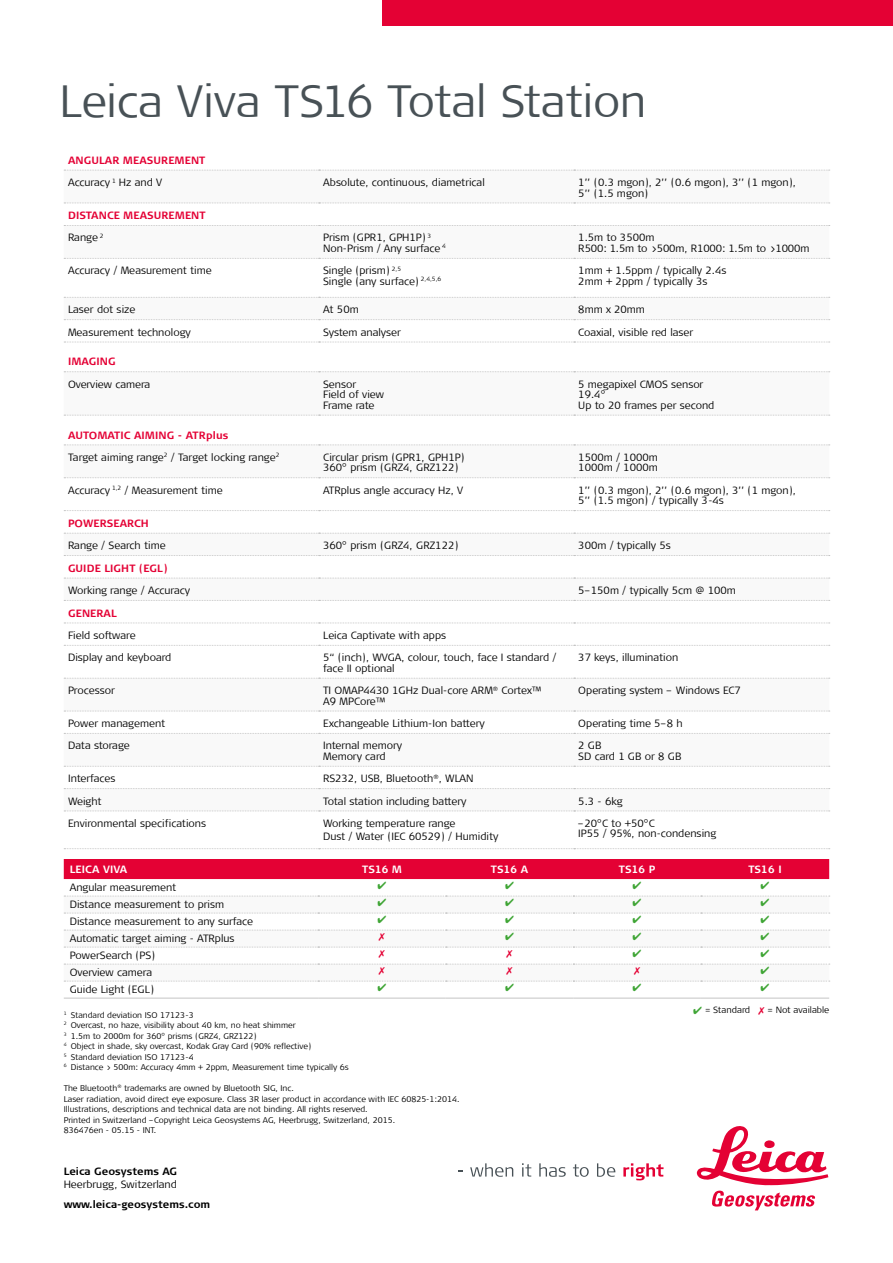
<style>
.page{position:relative;width:893px;height:1263px;background:#fff}
.page>*{position:absolute;margin:0;border:0;box-sizing:border-box;transform-origin:0 0}
.t1{font:300 45px "Signa Column";letter-spacing:-.01em;color:#485156}
.t2{font:300 10.5px/10.5px "Signa Column";color:#000}
.t3{font:700 10.5px/22.4px "Signa Column";letter-spacing:.01em;color:#e40134}
.t4{font:700 10.5px "Signa Column";color:#000}
.t5{font:700 10.5px "Signa Column";letter-spacing:.01em;color:#fff}
.t6{font:300 9px "Signa Column";color:#000}
.t7{font:300 8.25px/10.5px "Signa Column";color:#000}
.s1{font-weight:300;color:#000}
.s2{font-weight:700;color:#e40134}
.s3{color:#3fa535}
.s4{color:#e40134}
</style>
<div class="page">
<svg style="left:470px;top:1163px;width:43px;height:14px"></svg>
<svg style="left:522px;top:1163px;width:9px;height:13px"></svg>
<svg style="left:539px;top:1163px;width:27px;height:14px"></svg>
<svg style="left:573px;top:1164px;width:16px;height:13px"></svg>
<svg style="left:597px;top:1163px;width:18px;height:14px"></svg>
<svg style="left:623px;top:1163px;width:40px;height:17px"></svg>
<svg style="left:697px;top:1126px;width:131px;height:84px"></svg>
<div style="left:383px;top:0;width:510px;height:26px;background:#e40134"></div>
<svg style="left:64px;top:296px;width:765px;height:516px"></svg>
<svg style="left:64px;top:170px;width:766px;height:1px"></svg>
<svg style="left:64px;top:578px;width:766px;height:1px"></svg>
<svg style="left:64px;top:600px;width:766px;height:1px"></svg>
<svg style="left:64px;top:623px;width:766px;height:1px"></svg>
<svg style="left:64px;top:645px;width:766px;height:1px"></svg>
<svg style="left:64px;top:678px;width:766px;height:1px"></svg>
<svg style="left:64px;top:711px;width:766px;height:1px"></svg>
<svg style="left:64px;top:733px;width:766px;height:1px"></svg>
<svg style="left:64px;top:766px;width:766px;height:1px"></svg>
<svg style="left:64px;top:788px;width:766px;height:1px"></svg>
<svg style="left:64px;top:810px;width:766px;height:1px"></svg>
<svg style="left:64px;top:203px;width:766px;height:1px"></svg>
<svg style="left:64px;top:225px;width:766px;height:1px"></svg>
<svg style="left:64px;top:342px;width:766px;height:1px"></svg>
<svg style="left:64px;top:415px;width:766px;height:1px"></svg>
<svg style="left:64px;top:444px;width:766px;height:1px"></svg>
<svg style="left:64px;top:258px;width:766px;height:1px"></svg>
<svg style="left:64px;top:297px;width:766px;height:1px"></svg>
<svg style="left:64px;top:477px;width:766px;height:1px"></svg>
<svg style="left:64px;top:319px;width:766px;height:1px"></svg>
<svg style="left:64px;top:371px;width:766px;height:1px"></svg>
<svg style="left:64px;top:510px;width:766px;height:1px"></svg>
<svg style="left:64px;top:533px;width:766px;height:1px"></svg>
<svg style="left:64px;top:555px;width:766px;height:1px"></svg>
<svg style="left:64px;top:848px;width:766px;height:1px"></svg>
<svg style="left:64px;top:912px;width:765px;height:69px"></svg>
<hr style="left:64px;top:998px;width:254px;height:1px;background:#c4c4c4">
<hr style="left:318px;top:998px;width:128px;height:1px;background:#c4c4c4">
<hr style="left:446px;top:998px;width:127px;height:1px;background:#c4c4c4">
<hr style="left:573px;top:998px;width:128px;height:1px;background:#c4c4c4">
<hr style="left:701px;top:998px;width:128px;height:1px;background:#c4c4c4">
<div style="left:64px;top:859px;width:765px;height:21px;background:#e40134"></div>
<svg style="left:64px;top:896px;width:766px;height:1px"></svg>
<svg style="left:64px;top:913px;width:766px;height:10px"></svg>
<svg style="left:64px;top:930px;width:766px;height:11px"></svg>
<svg style="left:64px;top:947px;width:766px;height:11px"></svg>
<svg style="left:64px;top:964px;width:766px;height:11px"></svg>
<svg style="left:64px;top:981px;width:766px;height:1px"></svg>
<h1 class="t1" style="left:60px;top:75px;width:588px">Leica Viva TS16 Total Station</h1>
<p class="t3" style="left:68px;top:149px;width:139px">ANGULAR MEASUREMENT<br><span class="s1">Accuracy</span> <sup>1</sup> <span class="s1">Hz and V</span></p>
<p class="t2" style="left:323px;top:177px;width:163px">Absolute, continuous, diametrical</p>
<p class="t2" style="left:578px;top:177px;width:219px">1’’ (0.3 mgon), 2’’ (0.6 mgon), 3’’ (1 mgon),<br>5’’ (1.5 mgon)</p>
<p class="t3" style="left:68px;top:204px;width:139px">DISTANCE MEASUREMENT<br><span class="s1">Range</span> <sup>2</sup></p>
<p class="t2" style="left:323px;top:233px;width:124px">Prism (GPR1, GPH1P) <sup>3<br></sup>Non-Prism / Any surface <sup>4</sup></p>
<p class="t2" style="left:578px;top:233px;width:233px">1.5m to 3500m<br>R500: 1.5m to &gt;500m, R1000: 1.5m to &gt;1000m</p>
<p class="t2" style="left:68px;top:265px;width:145px">Accuracy / Measurement time</p>
<p class="t2" style="left:323px;top:265px;width:120px">Single (prism) <sup>2,5<br></sup>Single (any surface) <sup>2,4,5,6</sup></p>
<p class="t2" style="left:578px;top:265px;width:150px">1mm + 1.5ppm / typically 2.4s<br>2mm + 2ppm / typically 3s</p>
<p class="t2" style="left:68px;top:304px;width:69px">Laser dot size</p>
<p class="t2" style="left:323px;top:304px;width:37px">At 50m</p>
<p class="t2" style="left:578px;top:304px;width:68px">8mm x 20mm</p>
<p class="t2" style="left:68px;top:327px;width:124px">Measurement technology</p>
<p class="t2" style="left:323px;top:327px;width:79px">System analyser</p>
<p class="t2" style="left:578px;top:327px;width:117px">Coaxial, visible red laser</p>
<p class="t3" style="left:68px;top:350px;width:49px">IMAGING</p>
<p class="t2" style="left:68px;top:379px;width:84px">Overview camera</p>
<p class="t2" style="left:323px;top:379px;width:62px">Sensor<br>Field of view<br>Frame rate</p>
<p class="t2" style="left:578px;top:379px;width:138px">5 megapixel CMOS sensor<br>19.4°<br>Up to 20 frames per second</p>
<p class="t2" style="left:68px;top:424px;width:213px;line-height:22.4px"><span class="s2">AUTOMATIC AIMING - ATRplus<br></span>Target aiming range<sup>2</sup> / Target locking range<sup>2</sup></p>
<p class="t2" style="left:323px;top:452px;width:143px">Circular prism (GPR1, GPH1P)<br>360° prism (GRZ4, GRZ122)</p>
<p class="t2" style="left:578px;top:452px;width:81px">1500m / 1000m<br>1000m / 1000m</p>
<p class="t2" style="left:68px;top:485px;width:156px">Accuracy <sup>1,2</sup> / Measurement time</p>
<p class="t2" style="left:323px;top:485px;width:141px">ATRplus angle accuracy Hz, V</p>
<p class="t2" style="left:578px;top:485px;width:219px">1’’ (0.3 mgon), 2’’ (0.6 mgon), 3’’ (1 mgon),<br>5’’ (1.5 mgon) / typically 3-4s</p>
<p class="t3" style="left:68px;top:512px;width:82px">POWERSEARCH</p>
<p class="t2" style="left:68px;top:540px;width:99px">Range / Search time</p>
<p class="t2" style="left:323px;top:540px;width:137px">360° prism (GRZ4, GRZ122)</p>
<p class="t2" style="left:578px;top:540px;width:94px">300m / typically 5s</p>
<p class="t3" style="left:68px;top:557px;width:101px">GUIDE LIGHT (EGL)</p>
<p class="t2" style="left:68px;top:585px;width:124px">Working range / Accuracy</p>
<p class="t2" style="left:578px;top:585px;width:159px">5–150m / typically 5cm @ 100m</p>
<p class="t3" style="left:68px;top:602px;width:50px">GENERAL</p>
<p class="t2" style="left:68px;top:630px;width:69px">Field software</p>
<p class="t2" style="left:323px;top:630px;width:125px">Leica Captivate with apps</p>
<p class="t2" style="left:68px;top:652px;width:105px">Display and keyboard</p>
<p class="t2" style="left:323px;top:652px;width:235px">5“ (inch), WVGA, colour, touch, face I standard / face II optional</p>
<p class="t2" style="left:578px;top:652px;width:101px">37 keys, illumination</p>
<p class="t2" style="left:68px;top:685px;width:48px">Processor</p>
<p class="t2" style="left:323px;top:685px;width:220px">TI OMAP4430 1GHz Dual-core ARM<sup>®</sup> Cortex™<br>A9 MPCore™</p>
<p class="t2" style="left:578px;top:685px;width:164px">Operating system – Windows EC7</p>
<p class="t2" style="left:68px;top:718px;width:99px">Power management</p>
<p class="t2" style="left:323px;top:718px;width:163px">Exchangeable Lithium-Ion battery</p>
<p class="t2" style="left:578px;top:718px;width:106px">Operating time 5–8 h</p>
<p class="t2" style="left:68px;top:740px;width:63px">Data storage</p>
<p class="t2" style="left:323px;top:740px;width:81px">Internal memory<br>Memory card</p>
<p class="t2" style="left:578px;top:740px;width:105px">2 GB<br>SD card 1 GB or 8 GB</p>
<p class="t2" style="left:68px;top:773px;width:49px">Interfaces</p>
<p class="t2" style="left:323px;top:773px;width:152px">RS232, USB, Bluetooth<sup>®</sup>, WLAN</p>
<p class="t2" style="left:68px;top:796px;width:35px">Weight</p>
<p class="t2" style="left:323px;top:796px;width:145px">Total station including battery</p>
<p class="t2" style="left:578px;top:796px;width:46px">5.3 - 6kg</p>
<p class="t2" style="left:68px;top:818px;width:140px">Environmental specifications</p>
<p class="t2" style="left:323px;top:817px;width:177px;line-height:12.6px">Working temperature range<br>Dust / Water (IEC 60529) / Humidity</p>
<p class="t2" style="left:578px;top:818px;width:139px">–20°C to +50°C<br>IP55 / 95%, non-condensing</p>
<p class="t5" style="left:70px;top:863px;width:59px">LEICA VIVA</p>
<p class="t5" style="left:362px;top:863px;width:41px">TS16 M</p>
<p class="t5" style="left:491px;top:863px;width:39px">TS16 A</p>
<p class="t5" style="left:619px;top:863px;width:38px">TS16 P</p>
<p class="t5" style="left:748px;top:863px;width:35px">TS16 I</p>
<p class="t2" style="left:70px;top:882px;width:108px">Angular measurement</p>
<p class="t2" style="left:70px;top:899px;width:156px">Distance measurement to prism</p>
<p class="t2" style="left:70px;top:916px;width:185px">Distance measurement to any surface</p>
<p class="t2" style="left:70px;top:933px;width:166px">Automatic target aiming - ATRplus</p>
<p class="t2" style="left:70px;top:950px;width:87px">PowerSearch (PS)</p>
<p class="t2" style="left:70px;top:967px;width:84px">Overview camera</p>
<p class="t2" style="left:70px;top:984px;width:86px">Guide Light (EGL)</p>
<p class="t6" style="left:693px;top:1004px;width:138px"><span class="s3">✔</span> = Standard <span class="s4">✗</span> = Not available</p>
<p class="t7" style="left:64px;top:1009px;width:286px"><sup>1</sup> Standard deviation ISO 17123-3<br><sup>2</sup> Overcast, no haze, visibility about 40 km, no heat shimmer<br><sup>3</sup> 1.5m to 2000m for 360° prisms (GRZ4, GRZ122)<br><sup>4</sup> Object in shade, sky overcast, Kodak Gray Card (90% reflective)<br><sup>5</sup> Standard deviation ISO 17123-4<br><sup>6</sup> Distance &gt; 500m: Accuracy 4mm + 2ppm, Measurement time typically 6s</p>
<p class="t7" style="left:64px;top:1083px;width:397px">The Bluetooth<sup>®</sup> trademarks are owned by Bluetooth SIG, Inc.<br>Laser radiation, avoid direct eye exposure. Class 3R laser product in accordance with IEC 60825-1:2014.<br>Illustrations, descriptions and technical data are not binding. All rights reserved.<br>Printed in Switzerland –Copyright Leica Geosystems AG, Heerbrugg, Switzerland, 2015.<br>836476en - 05.15 - INT.</p>
<p class="t4" style="left:64px;top:1165px;width:115px">Leica Geosystems AG</p>
<p class="t2" style="left:64px;top:1179px;width:115px">Heerbrugg, Switzerland</p>
<p class="t4" style="left:64px;top:1198px;width:148px">www.leica-geosystems.com</p>
</div>
